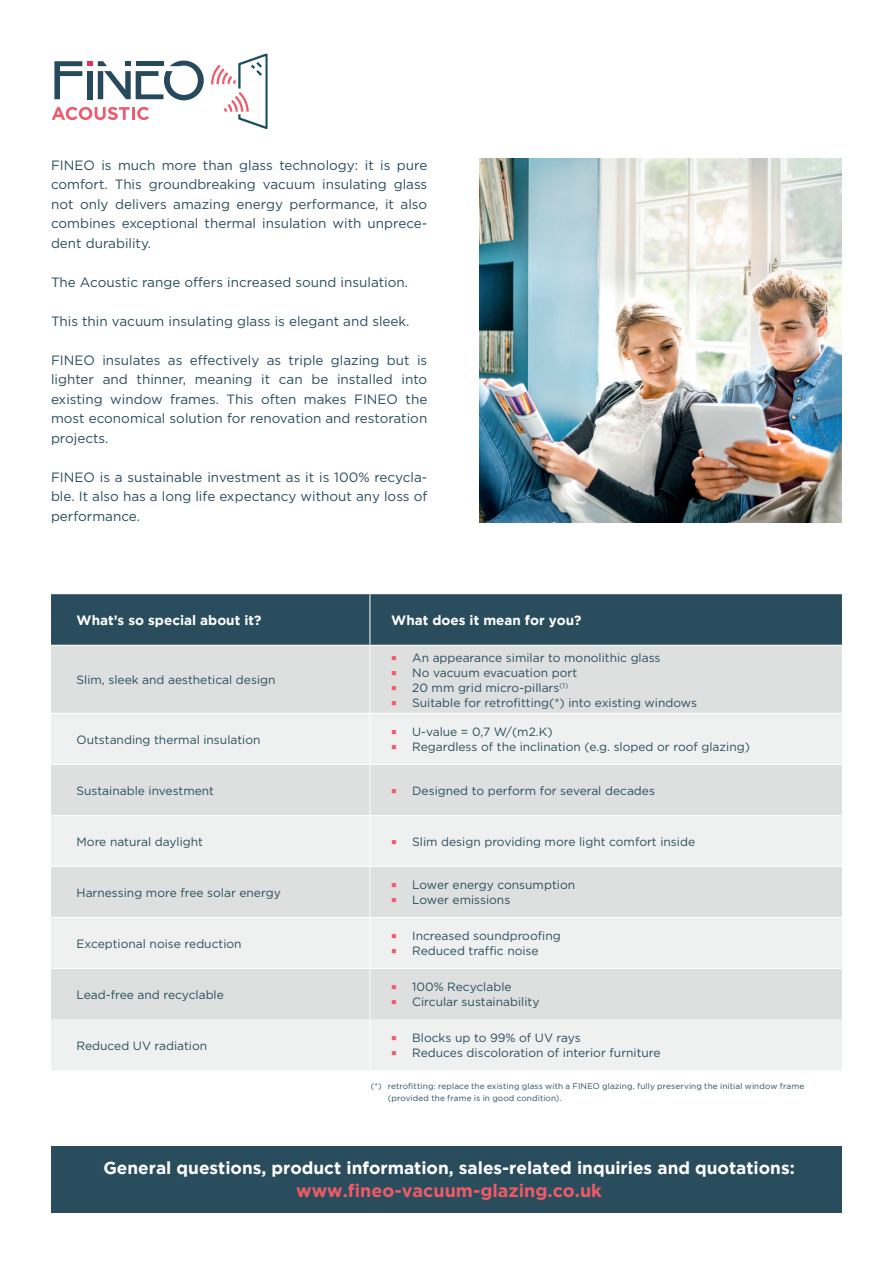
<style>
.page{position:relative;width:893px;height:1263px;background:#fff}
.page>*{position:absolute;margin:0;border:0;box-sizing:border-box;transform-origin:0 0}
.t1{font:700 18px "Gotham";color:#f05a67}
.t2{font:700 17.25px "Gotham";color:#fff}
.Corps_de_texte{font:13.5px/19.5px "Gotham";color:#2a4d5d;text-align:justify}
.t3{font:700 13.5px "Gotham";color:#fff}
.t4{font:12px "Gotham";color:#2a4d5d}
.Texte_petit{font:8.25px "Gotham";letter-spacing:.015em;color:#2a4d5d}
</style>
<div class="page">
<div style="left:51px;top:1146px;width:791px;height:66px;background:#2a4d5d"></div>
<svg style="left:52px;top:107px;width:97px;height:13px"></svg>
<svg style="left:211px;top:53px;width:57px;height:76px"></svg>
<svg style="left:54px;top:60px;width:150px;height:40px"></svg>
<img style="left:479px;top:159px;width:363px;height:363px">
<div style="left:51px;top:594px;width:791px;height:51px;background:#2a4d5d"></div>
<div style="left:51px;top:646px;width:791px;height:67px;background:#dde0df"></div>
<div style="left:51px;top:714px;width:791px;height:356px;background:#eff0f0"></div>
<svg style="left:51px;top:765px;width:791px;height:254px;fill:#dde0df"></svg>
<hr style="left:370px;top:594px;width:1px;height:51px;background:#fff">
<hr style="left:370px;top:646px;width:1px;height:67px;background:#fff">
<hr style="left:370px;top:714px;width:1px;height:50px;background:#fff">
<hr style="left:51px;top:764px;width:319px;height:1px;background:#fff">
<hr style="left:370px;top:764px;width:472px;height:1px;background:#fff">
<hr style="left:370px;top:765px;width:1px;height:50px;background:#fff">
<hr style="left:51px;top:866px;width:319px;height:1px;background:#fff">
<hr style="left:370px;top:866px;width:472px;height:1px;background:#fff">
<hr style="left:370px;top:867px;width:1px;height:50px;background:#fff">
<hr style="left:51px;top:917px;width:319px;height:1px;background:#fff">
<hr style="left:370px;top:917px;width:472px;height:1px;background:#fff">
<hr style="left:370px;top:918px;width:1px;height:50px;background:#fff">
<hr style="left:51px;top:968px;width:319px;height:1px;background:#fff">
<hr style="left:370px;top:968px;width:472px;height:1px;background:#fff">
<hr style="left:370px;top:969px;width:1px;height:50px;background:#fff">
<hr style="left:370px;top:1019px;width:1px;height:51px;background:#fff">
<svg style="left:392px;top:656px;width:4px;height:4px"></svg>
<svg style="left:392px;top:671px;width:4px;height:4px"></svg>
<svg style="left:392px;top:686px;width:4px;height:4px"></svg>
<svg style="left:392px;top:701px;width:4px;height:4px"></svg>
<svg style="left:392px;top:730px;width:4px;height:4px"></svg>
<svg style="left:392px;top:745px;width:4px;height:4px"></svg>
<svg style="left:392px;top:789px;width:4px;height:4px"></svg>
<div style="left:51px;top:815px;width:791px;height:51px;background:#eff0f0"></div>
<svg style="left:392px;top:883px;width:4px;height:4px"></svg>
<svg style="left:392px;top:898px;width:4px;height:4px"></svg>
<svg style="left:392px;top:934px;width:4px;height:4px"></svg>
<svg style="left:392px;top:949px;width:4px;height:4px"></svg>
<svg style="left:392px;top:985px;width:4px;height:4px"></svg>
<svg style="left:392px;top:1000px;width:4px;height:4px"></svg>
<svg style="left:392px;top:1036px;width:4px;height:4px"></svg>
<svg style="left:392px;top:1051px;width:4px;height:4px"></svg>
<p class="Corps_de_texte" style="left:51px;top:155px;width:378px">FINEO is much more than glass technology: it is pure comfort. This groundbreaking vacuum insulating glass not only delivers amazing energy performance, it also combines exceptional thermal insulation with unprece&shy;dent durability.</p>
<p class="Corps_de_texte" style="left:51px;top:272px;width:359px">The Acoustic range offers increased sound insulation.</p>
<p class="Corps_de_texte" style="left:51px;top:311px;width:360px">This thin vacuum insulating glass is elegant and sleek.</p>
<p class="Corps_de_texte" style="left:51px;top:350px;width:378px">FINEO insulates as effectively as triple glazing but is lighter and thinner, meaning it can be installed into existing window frames. This often makes FINEO the most economical solution for renovation and restoration projects.</p>
<p class="Corps_de_texte" style="left:51px;top:467px;width:378px">FINEO is a sustainable investment as it is 100% recycla&shy;ble. It also has a long life expectancy without any loss of performance.</p>
<p class="t3" style="left:77px;top:612px;width:186px">What’s so special about it?</p>
<p class="t3" style="left:391px;top:612px;width:192px">What does it mean for you?</p>
<p class="t4" style="left:77px;top:672px;width:200px">Slim, sleek and aesthetical design</p>
<p class="t4" style="left:77px;top:732px;width:185px">Outstanding thermal insulation</p>
<p class="t4" style="left:412px;top:650px;width:250px">An appearance similar to monolithic glass</p>
<p class="t4" style="left:412px;top:665px;width:166px">No vacuum evacuation port</p>
<p class="t4" style="left:412px;top:680px;width:157px">20 mm grid micro-pillars<sup>(1)</sup></p>
<p class="t4" style="left:412px;top:695px;width:286px">Suitable for retrofitting(*) into existing windows</p>
<p class="t4" style="left:412px;top:724px;width:142px">U-value = 0,7 W/(m2.K)</p>
<p class="t4" style="left:412px;top:739px;width:339px">Regardless of the inclination (e.g. sloped or roof glazing)</p>
<p class="t4" style="left:77px;top:783px;width:139px">Sustainable investment</p>
<p class="t4" style="left:412px;top:783px;width:244px">Designed to perform for several decades</p>
<p class="t4" style="left:77px;top:834px;width:128px">More natural daylight</p>
<p class="t4" style="left:412px;top:834px;width:284px">Slim design providing more light comfort inside</p>
<p class="t4" style="left:77px;top:885px;width:206px">Harnessing more free solar energy</p>
<p class="t4" style="left:77px;top:936px;width:167px">Exceptional noise reduction</p>
<p class="t4" style="left:77px;top:987px;width:149px">Lead-free and recyclable</p>
<p class="t4" style="left:77px;top:1038px;width:132px">Reduced UV radiation</p>
<p class="t4" style="left:412px;top:877px;width:164px">Lower energy consumption</p>
<p class="t4" style="left:412px;top:892px;width:100px">Lower emissions</p>
<p class="t4" style="left:412px;top:928px;width:150px">Increased soundproofing</p>
<p class="t4" style="left:412px;top:943px;width:128px">Reduced traffic noise</p>
<p class="t4" style="left:412px;top:979px;width:101px">100% Recyclable</p>
<p class="t4" style="left:412px;top:994px;width:129px">Circular sustainability</p>
<p class="t4" style="left:412px;top:1030px;width:170px">Blocks up to 99% of UV rays</p>
<p class="t4" style="left:412px;top:1045px;width:250px">Reduces discoloration of interior furniture</p>
<p class="Texte_petit" style="left:371px;top:1081px;width:435px">(*) retrofitting: replace the existing glass with a FINEO glazing, fully preserving the initial window frame</p>
<p class="Texte_petit" style="left:388px;top:1093px;width:175px">(provided the frame is in good condition).</p>
<h2 class="t2" style="left:103px;top:1158px;width:693px">General questions, product information, sales-related inquiries and quotations:</h2>
<h1 class="t1" style="left:296px;top:1180px;width:307px">www.fineo-vacuum-glazing.co.uk</h1>
</div>
